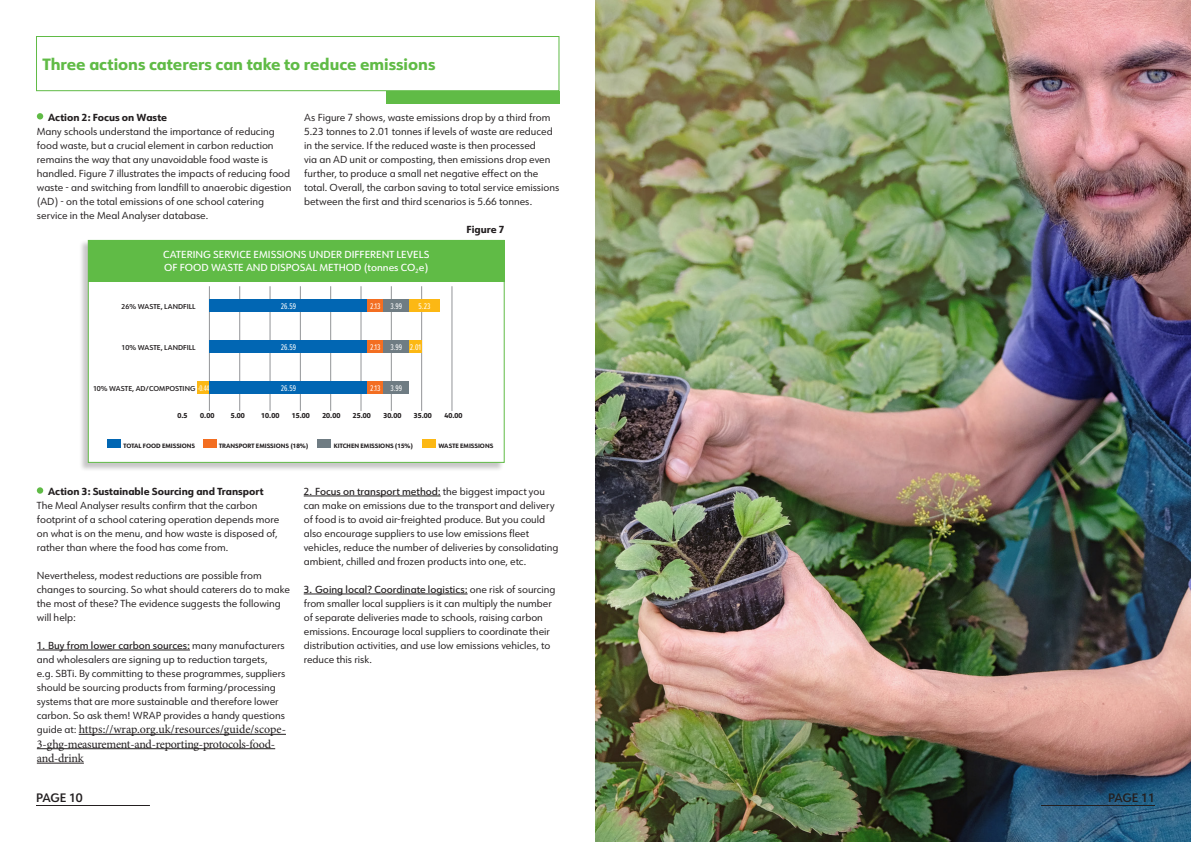
<style>
.page{position:relative;width:1191px;height:842px;background:#fff}
.page>*{position:absolute;margin:0;border:0;box-sizing:border-box;transform-origin:0 0}
.t1{font:800 16px "URW Form";color:#60bb46}
.t2{font:12px/14.4px "Minion Pro";letter-spacing:-.015em;color:#231f20}
.t3{font:600 12px "URW Form";letter-spacing:-.015em;color:#231f20}
.t4{font:10px/14px "URW Form";color:#231f20}
.t5{font:500 10px/13px "URW Form";color:#fff}
.t6{font:800 10px "URW Form";color:#231f20}
.t7{font:8.5px "Proxima Nova Ex Cn";color:#fff}
.t8{font:8.5px "Proxima Nova Ex Cn";color:#fff;scale:.86 1}
.t9{font:600 6.9px "URW Form";color:#231f20}
.t10{font:800 6.9px "URW Form";color:#231f20}
.t11{font:800 6.1px "URW Form";color:#231f20}
.s1{font-weight:500}
.s2{font-family:"URW Form";font-size:10px}
</style>
<div class="page">
<img style="left:595px;top:0;width:596px;height:842px">
<hr style="left:36px;top:805px;width:114px;height:1px;background:#231f20">
<hr style="left:1041px;top:805px;width:114px;height:1px;background:#231f20">
<svg style="left:37px;top:113px;width:6px;height:6px"></svg>
<hr style="left:37px;top:649px;width:153px;height:1px;background:#231f20">
<hr style="left:79px;top:734px;width:207px;height:1px;background:#231f20">
<hr style="left:37px;top:748px;width:238px;height:1px;background:#231f20">
<hr style="left:37px;top:763px;width:47px;height:1px;background:#231f20">
<div style="left:37px;top:487px;width:6px;height:7px;background:#60bb46;border-radius:50%"></div>
<hr style="left:304px;top:495px;width:136px;height:1px;background:#231f20">
<hr style="left:304px;top:593px;width:163px;height:1px;background:#231f20">
<div style="left:36px;top:36px;width:523px;height:55px;border:1px solid #60bb46"></div>
<div style="left:386px;top:91px;width:173px;height:13px;background:#60bb46"></div>
<div style="left:79px;top:240px;width:425px;height:231px;background:#231f20;opacity:.25"></div>
<div style="left:88px;top:240px;width:416px;height:223px;background:#fff;border:1px solid #60bb46"></div>
<hr style="left:209px;top:286px;width:1px;height:125px;background:#939598">
<hr style="left:270px;top:286px;width:1px;height:125px;background:#939598">
<hr style="left:239px;top:286px;width:1px;height:125px;background:#939598">
<hr style="left:300px;top:286px;width:1px;height:125px;background:#939598">
<hr style="left:330px;top:286px;width:1px;height:125px;background:#939598">
<hr style="left:391px;top:286px;width:1px;height:125px;background:#939598">
<hr style="left:452px;top:286px;width:1px;height:125px;background:#939598">
<hr style="left:361px;top:286px;width:1px;height:125px;background:#939598">
<hr style="left:421px;top:286px;width:1px;height:125px;background:#939598">
<div style="left:88px;top:240px;width:416px;height:42px;background:#60bb46"></div>
<div style="left:209px;top:299px;width:159px;height:13px;background:#0166b3"></div>
<div style="left:209px;top:340px;width:159px;height:13px;background:#0166b3"></div>
<div style="left:367px;top:299px;width:16px;height:13px;background:#f36e21"></div>
<div style="left:367px;top:340px;width:16px;height:13px;background:#f36e21"></div>
<div style="left:383px;top:299px;width:26px;height:13px;background:#6f7c83"></div>
<div style="left:383px;top:340px;width:26px;height:13px;background:#6f7c83"></div>
<div style="left:409px;top:299px;width:31px;height:13px;background:#fcb814"></div>
<div style="left:409px;top:340px;width:13px;height:13px;background:#fcb814"></div>
<div style="left:209px;top:381px;width:159px;height:13px;background:#0166b3"></div>
<div style="left:367px;top:381px;width:16px;height:13px;background:#f36e21"></div>
<div style="left:383px;top:381px;width:26px;height:13px;background:#6f7c83"></div>
<div style="left:198px;top:381px;width:11px;height:13px;background:#fcb814"></div>
<div style="left:108px;top:439px;width:13px;height:9px;background:#0166b3"></div>
<div style="left:203px;top:439px;width:13px;height:9px;background:#f36e21"></div>
<div style="left:318px;top:439px;width:13px;height:9px;background:#6f7c83"></div>
<div style="left:422px;top:439px;width:14px;height:9px;background:#fcb814"></div>
<h1 class="t1" style="left:43px;top:53px;width:394px">Three actions caterers can take to reduce emissions</h1>
<p class="t6" style="left:48px;top:110px;width:120px">Action 2: Focus on Waste</p>
<p class="t4" style="left:37px;top:124px;width:256px">Many schools understand the importance of reducing food waste, but a crucial element in carbon reduction remains the way that any unavoidable food waste is handled. Figure 7 illustrates the impacts of reducing food waste - and switching from landfill to anaerobic digestion (AD) - on the total emissions of one school catering service in the Meal Analyser database.</p>
<p class="t4" style="left:304px;top:110px;width:257px">As Figure 7 shows, waste emissions drop by a third from 5.23 tonnes to 2.01 tonnes if levels of waste are reduced in the service. If the reduced waste is then processed<br>via an AD unit or composting, then emissions drop even further, to produce a small net negative effect on the total. Overall, the carbon saving to total service emissions between the first and third scenarios is 5.66 tonnes.</p>
<p class="t6" style="left:466px;top:222px;width:39px">Figure 7</p>
<p class="t5" style="left:163px;top:248px;width:268px">CATERING SERVICE EMISSIONS UNDER DIFFERENT LEVELS<br>OF FOOD WASTE AND DISPOSAL METHOD (tonnes CO<sub>2</sub>e)</p>
<p class="t9" style="left:122px;top:301px;width:75px">26% WASTE, LANDFILL</p>
<p class="t9" style="left:122px;top:342px;width:75px">10% WASTE, LANDFILL</p>
<p class="t9" style="left:93px;top:383px;width:104px">10% WASTE, AD/COMPOSTING</p>
<p class="t7" style="left:281px;top:300px;width:17px">26.59</p>
<p class="t7" style="left:281px;top:341px;width:17px">26.59</p>
<p class="t7" style="left:390px;top:300px;width:13px">3.99</p>
<p class="t7" style="left:390px;top:341px;width:13px">3.99</p>
<p class="t7" style="left:370px;top:300px;width:12px">2.13</p>
<p class="t7" style="left:370px;top:341px;width:12px">2.13</p>
<p class="t7" style="left:418px;top:300px;width:13px">5.23</p>
<p class="t7" style="left:410px;top:341px;width:13px">2.01</p>
<p class="t8" style="left:198px;top:382px;width:15px">-0.44</p>
<p class="t7" style="left:281px;top:382px;width:17px">26.59</p>
<p class="t7" style="left:370px;top:382px;width:34px">2.13 3.99</p>
<p class="t10" style="left:177px;top:410px;width:12px">0.5</p>
<p class="t10" style="left:200px;top:410px;width:16px">0.00</p>
<p class="t10" style="left:231px;top:410px;width:16px">5.00</p>
<p class="t10" style="left:261px;top:410px;width:20px">10.00</p>
<p class="t10" style="left:292px;top:410px;width:20px">15.00</p>
<p class="t10" style="left:322px;top:410px;width:20px">20.00</p>
<p class="t10" style="left:353px;top:410px;width:20px">25.00</p>
<p class="t10" style="left:383px;top:410px;width:20px">30.00</p>
<p class="t10" style="left:414px;top:410px;width:20px">35.00</p>
<p class="t10" style="left:444px;top:410px;width:20px">40.00</p>
<p class="t11" style="left:124px;top:441px;width:73px">TOTAL FOOD EMISSIONS</p>
<p class="t11" style="left:219px;top:441px;width:91px">TRANSPORT EMISSIONS (18%)</p>
<p class="t11" style="left:334px;top:441px;width:81px">KITCHEN EMISSIONS (15%)</p>
<p class="t11" style="left:438px;top:441px;width:56px">WASTE EMISSIONS</p>
<p class="t6" style="left:48px;top:484px;width:217px">Action 3: Sustainable Sourcing and Transport</p>
<p class="t4" style="left:37px;top:498px;width:244px">The Meal Analyser results confirm that the carbon footprint of a school catering operation depends more on what is on the menu, and how waste is disposed of, rather than where the food has come from.</p>
<p class="t4" style="left:37px;top:568px;width:255px">Nevertheless, modest reductions are possible from changes to sourcing. So what should caterers do to make the most of these? The evidence suggests the following will help:</p>
<p class="t4" style="left:37px;top:638px;width:250px"><span class="s1">1. Buy from lower carbon sources:</span> many manufacturers and wholesalers are signing up to reduction targets, e.g. SBTi. By committing to these programmes, suppliers should be sourcing products from farming/processing systems that are more sustainable and therefore lower carbon. So ask them! WRAP provides a handy questions</p>
<p class="t2" style="left:37px;top:722px;width:251px"><span class="s2">guide at:</span> https://wrap.org.uk/resources/guide/scope-<br>3-ghg-measurement-and-reporting-protocols-food&shy;and-drink</p>
<p class="t4" style="left:304px;top:484px;width:256px"><span class="s1">2. Focus on transport method:</span> the biggest impact you can make on emissions due to the transport and delivery of food is to avoid air-freighted produce. But you could also encourage suppliers to use low emissions fleet vehicles, reduce the number of deliveries by consolidating ambient, chilled and frozen products into one, etc.</p>
<p class="t4" style="left:304px;top:582px;width:253px"><span class="s1">3. Going local? Coordinate logistics:</span> one risk of sourcing from smaller local suppliers is it can multiply the number of separate deliveries made to schools, raising carbon emissions. Encourage local suppliers to coordinate their distribution activities, and use low emissions vehicles, to reduce this risk.</p>
<p class="t3" style="left:36px;top:789px;width:48px">PAGE 10</p>
<p class="t3" style="left:1108px;top:789px;width:48px">PAGE 11</p>
</div>
